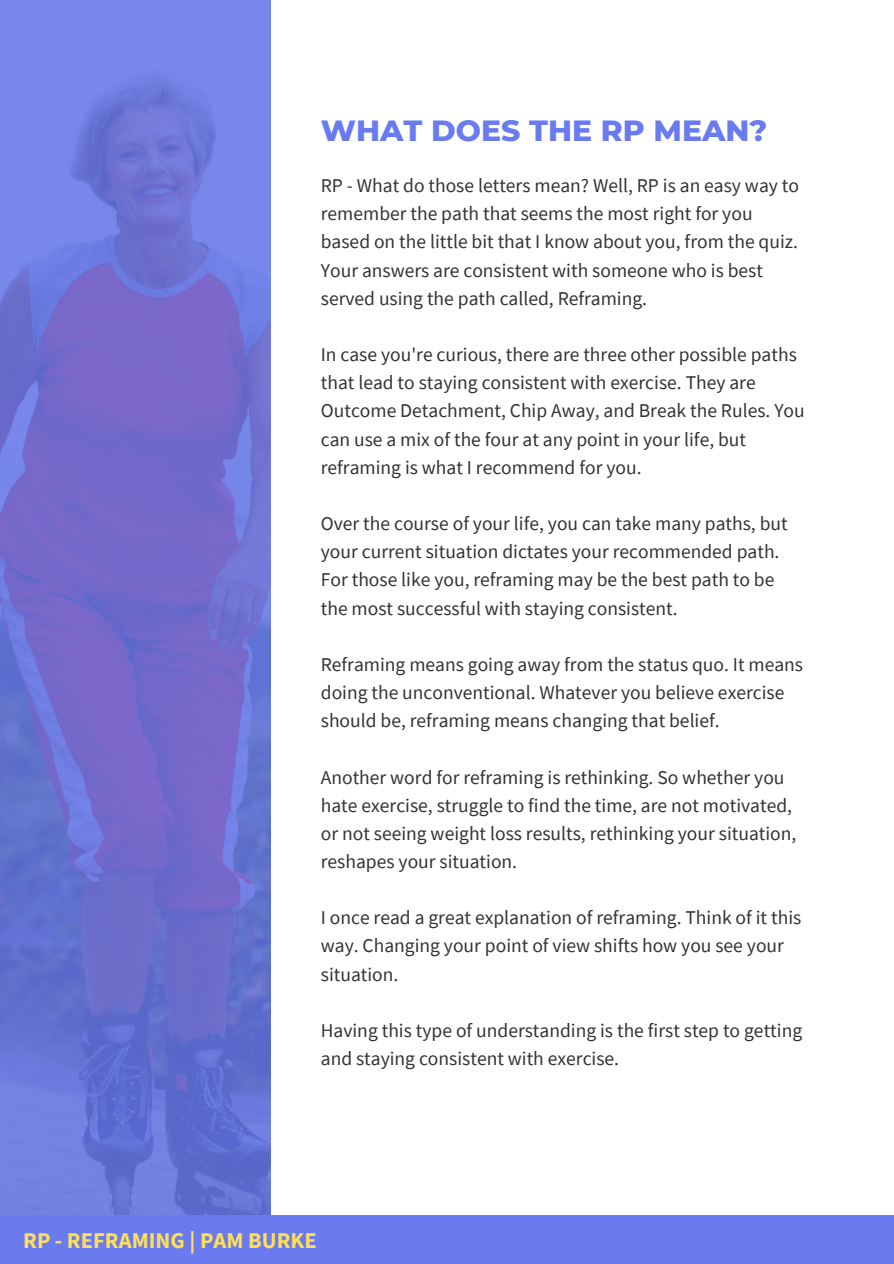
<style>
.page{position:relative;width:894px;height:1264px;background:#fff}
.page>*{position:absolute;margin:0;border:0;box-sizing:border-box;transform-origin:0 0}
.t1{font:800 29.85px "Montserrat";color:#697bee}
.t2{font:700 22.5px "Source Sans Pro";color:#ffde59}
.t3{font:19.5px/28.2px "Source Sans Pro";color:#333}
</style>
<div class="page">
<svg style="left:0;top:0;width:270px;height:1215px;background:#6e72d2"></svg>
<div style="left:0;top:1215px;width:893px;height:48px;background:#697bee"></div>
<h1 class="t1" style="left:321px;top:112px;width:448px">WHAT DOES THE RP MEAN?</h1>
<p class="t3" style="left:321px;top:171px;width:479px">RP - What do those letters mean? Well, RP is an easy way to remember the path that seems the most right for you based on the little bit that I know about you, from the quiz.<br>Your answers are consistent with someone who is best served using the path called, Reframing.</p>
<p class="t3" style="left:321px;top:340px;width:485px">In case you're curious, there are three other possible paths that lead to staying consistent with exercise. They are Outcome Detachment, Chip Away, and Break the Rules. You can use a mix of the four at any point in your life, but reframing is what I recommend for you.</p>
<p class="t3" style="left:321px;top:509px;width:468px">Over the course of your life, you can take many paths, but your current situation dictates your recommended path.<br>For those like you, reframing may be the best path to be the most successful with staying consistent.</p>
<p class="t3" style="left:321px;top:649px;width:483px">Reframing means going away from the status quo. It means doing the unconventional. Whatever you believe exercise should be, reframing means changing that belief.</p>
<p class="t3" style="left:321px;top:762px;width:477px">Another word for reframing is rethinking. So whether you hate exercise, struggle to find the time, are not motivated, or not seeing weight loss results, rethinking your situation, reshapes your situation.</p>
<p class="t3" style="left:321px;top:903px;width:482px">I once read a great explanation of reframing. Think of it this way. Changing your point of view shifts how you see your situation.</p>
<p class="t3" style="left:321px;top:1015px;width:482px">Having this type of understanding is the first step to getting and staying consistent with exercise.</p>
<p class="t2" style="left:23px;top:1225px;width:295px">RP - REFRAMING | PAM BURKE</p>
</div>
